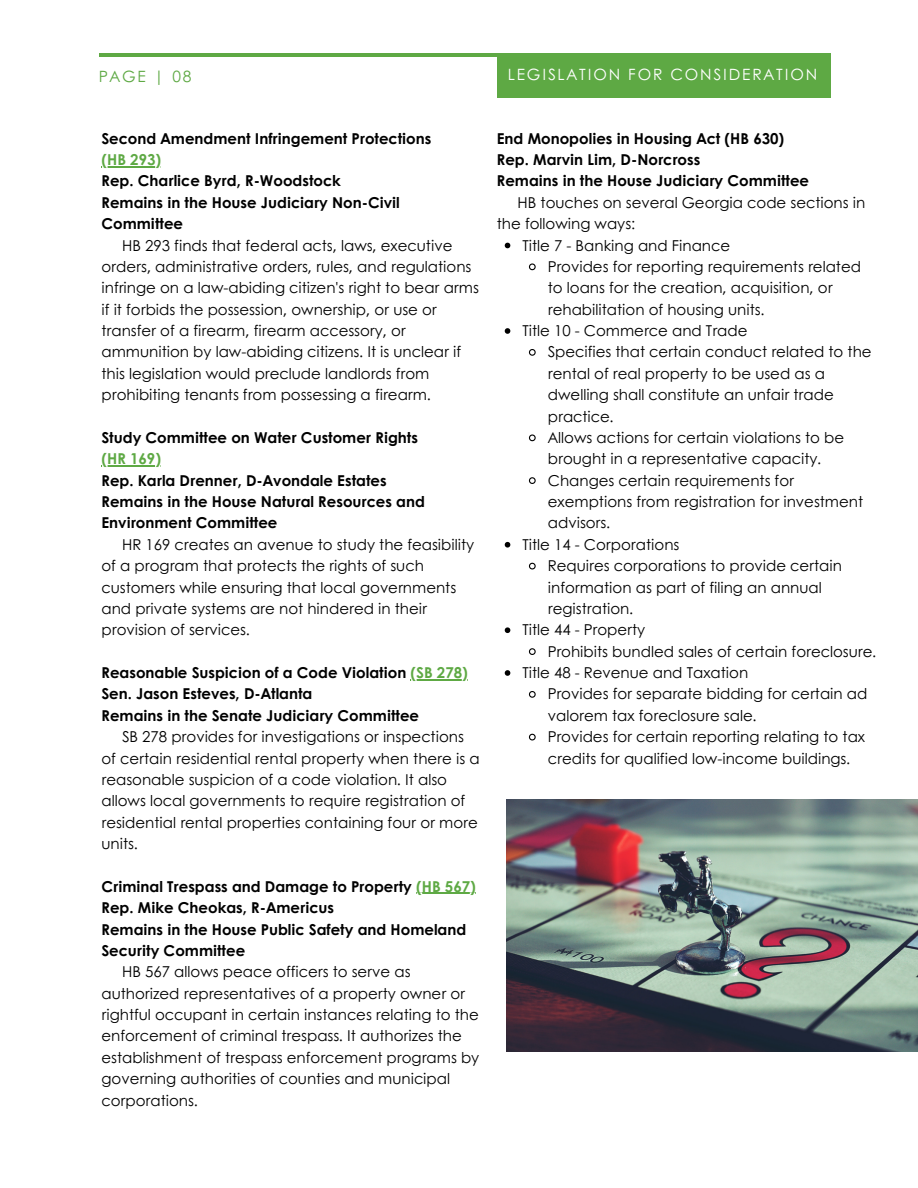
<style>
.page{position:relative;width:918px;height:1188px;background:#fff}
.page>*{position:absolute;margin:0;border:0;box-sizing:border-box;transform-origin:0 0}
.t1{font:15.6px "Century Gothic";letter-spacing:.12em;color:#fff}
.t2{font:15.6px "Century Gothic";letter-spacing:.12em;color:#5ea944}
.t3{font:15px/21.3px "Century Gothic";color:#000}
.t4{font:700 15px/21.3px "Century Gothic";color:#000}
.t5{font:700 15px "Century Gothic";color:#5ea944}
.s1{color:#5ea944}
</style>
<div class="page">
<hr style="left:99px;top:53px;width:725px;height:4px;background:#5ea944">
<div style="left:497px;top:53px;width:333px;height:44px;background:#5ea944"></div>
<img style="left:506px;top:800px;width:412px;height:252px">
<hr style="left:102px;top:166px;width:59px;height:1px;background:#5ea944">
<hr style="left:102px;top:465px;width:59px;height:2px;background:#5ea944">
<hr style="left:411px;top:679px;width:57px;height:1px;background:#5ea944">
<hr style="left:416px;top:893px;width:60px;height:1px;background:#5ea944">
<svg style="left:505px;top:243px;width:5px;height:5px"></svg>
<svg style="left:528px;top:263px;width:8px;height:8px"></svg>
<svg style="left:505px;top:328px;width:5px;height:6px"></svg>
<svg style="left:528px;top:349px;width:8px;height:7px"></svg>
<svg style="left:528px;top:434px;width:8px;height:8px"></svg>
<svg style="left:528px;top:477px;width:8px;height:7px"></svg>
<svg style="left:505px;top:542px;width:5px;height:6px"></svg>
<svg style="left:528px;top:562px;width:8px;height:8px"></svg>
<svg style="left:505px;top:627px;width:5px;height:6px"></svg>
<svg style="left:528px;top:648px;width:8px;height:7px"></svg>
<svg style="left:505px;top:670px;width:5px;height:6px"></svg>
<svg style="left:528px;top:691px;width:8px;height:7px"></svg>
<svg style="left:528px;top:733px;width:8px;height:8px"></svg>
<p class="t2" style="left:99px;top:64px;width:94px">PAGE | 08</p>
<p class="t1" style="left:508px;top:63px;width:311px">LEGISLATION FOR CONSIDERATION</p>
<p class="t4" style="left:102px;top:127px;width:331px">Second Amendment Infringement Protections</p>
<p class="t5" style="left:102px;top:148px;width:61px">(HB 293)</p>
<p class="t4" style="left:102px;top:170px;width:241px">Rep. Charlice Byrd, R-Woodstock</p>
<p class="t4" style="left:102px;top:191px;width:300px">Remains in the House Judiciary Non-Civil<br>Committee</p>
<p class="t3" style="left:102px;top:234px;width:379px;text-indent:21px">HB 293 finds that federal acts, laws, executive orders, administrative orders, rules, and regulations infringe on a law-abiding citizen's right to bear arms if it forbids the possession, ownership, or use or</p>
<p class="t3" style="left:102px;top:319px;width:361px">transfer of a firearm, firearm accessory, or ammunition by law-abiding citizens. It is unclear if this legislation would preclude landlords from prohibiting tenants from possessing a firearm.</p>
<p class="t4" style="left:102px;top:426px;width:318px">Study Committee on Water Customer Rights</p>
<p class="t5" style="left:102px;top:447px;width:61px">(HR 169)</p>
<p class="t4" style="left:102px;top:469px;width:287px">Rep. Karla Drenner, D-Avondale Estates</p>
<p class="t4" style="left:102px;top:490px;width:325px">Remains in the House Natural Resources and<br>Environment Committee</p>
<p class="t3" style="left:102px;top:533px;width:374px;text-indent:21px">HR 169 creates an avenue to study the feasibility of a program that protects the rights of such customers while ensuring that local governments and private systems are not hindered in their provision of services.</p>
<p class="t4" style="left:102px;top:661px;width:368px">Reasonable Suspicion of a Code Violation <span class="s1">(SB 278)</span></p>
<p class="t4" style="left:102px;top:683px;width:212px">Sen. Jason Esteves, D-Atlanta</p>
<p class="t4" style="left:102px;top:704px;width:319px">Remains in the Senate Judiciary Committee</p>
<p class="t3" style="left:102px;top:725px;width:380px;text-indent:21px">SB 278 provides for investigations or inspections of certain residential rental property when there is a reasonable suspicion of a code violation. It also allows local governments to require registration of residential rental properties containing four or more units.</p>
<p class="t4" style="left:102px;top:875px;width:376px">Criminal Trespass and Damage to Property <span class="s1">(HB 567)</span></p>
<p class="t4" style="left:102px;top:896px;width:234px">Rep. Mike Cheokas, R-Americus</p>
<p class="t4" style="left:102px;top:918px;width:366px">Remains in the House Public Safety and Homeland<br>Security Committee</p>
<p class="t3" style="left:102px;top:961px;width:379px;text-indent:21px">HB 567 allows peace officers to serve as authorized representatives of a property owner or rightful occupant in certain instances relating to the enforcement of criminal trespass. It authorizes the establishment of trespass enforcement programs by governing authorities of counties and municipal corporations.</p>
<p class="t4" style="left:497px;top:127px;width:289px">End Monopolies in Housing Act (HB 630)</p>
<p class="t4" style="left:497px;top:148px;width:205px">Rep. Marvin Lim, D-Norcross</p>
<p class="t4" style="left:497px;top:170px;width:314px">Remains in the House Judiciary Committee</p>
<p class="t3" style="left:497px;top:191px;width:370px;text-indent:21px">HB touches on several Georgia code sections in the following ways:</p>
<p class="t3" style="left:522px;top:234px;width:209px">Title 7 - Banking and Finance</p>
<p class="t3" style="left:548px;top:255px;width:315px">Provides for reporting requirements related to loans for the creation, acquisition, or rehabilitation of housing units.</p>
<p class="t3" style="left:522px;top:319px;width:227px">Title 10 - Commerce and Trade</p>
<p class="t3" style="left:548px;top:341px;width:325px">Specifies that certain conduct related to the rental of real property to be used as a dwelling shall constitute an unfair trade practice.</p>
<p class="t3" style="left:548px;top:426px;width:298px">Allows actions for certain violations to be brought in a representative capacity.</p>
<p class="t3" style="left:548px;top:469px;width:317px">Changes certain requirements for exemptions from registration for investment advisors.</p>
<p class="t3" style="left:522px;top:533px;width:159px">Title 14 - Corporations</p>
<p class="t3" style="left:548px;top:554px;width:296px">Requires corporations to provide certain information as part of filing an annual registration.</p>
<p class="t3" style="left:522px;top:619px;width:124px">Title 44 - Property</p>
<p class="t3" style="left:548px;top:640px;width:330px">Prohibits bundled sales of certain foreclosure.</p>
<p class="t3" style="left:522px;top:661px;width:227px">Title 48 - Revenue and Taxation</p>
<p class="t3" style="left:548px;top:683px;width:321px">Provides for separate bidding for certain ad valorem tax foreclosure sale.</p>
<p class="t3" style="left:548px;top:725px;width:319px">Provides for certain reporting relating to tax credits for qualified low-income buildings.</p>
</div>
